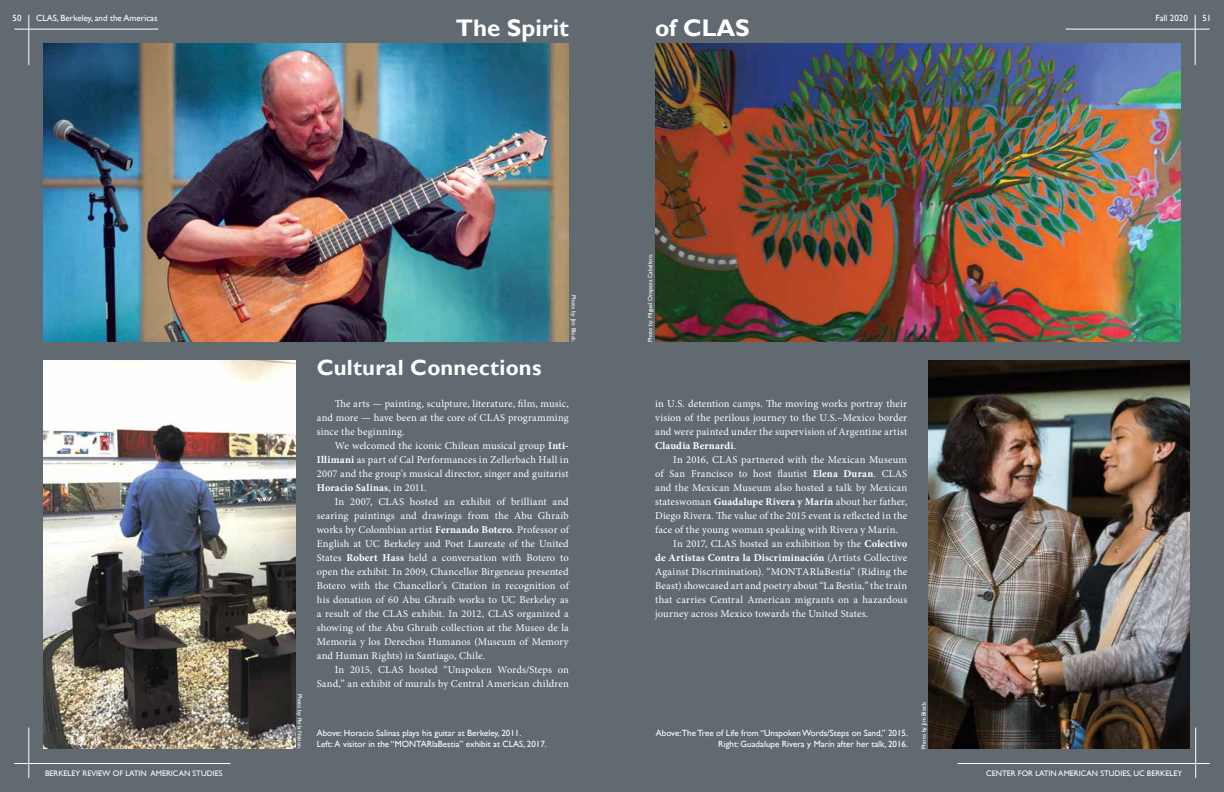
<style>
.page{position:relative;width:1224px;height:792px;background:#fff}
.page>*{position:absolute;margin:0;border:0;box-sizing:border-box;transform-origin:0 0}
.t1{font:700 24px "Gill Sans";color:#fff}
.t2{font:700 22px "Gill Sans";letter-spacing:.01em;color:#fff}
.t3{font:10.5px/14px "Minion Pro";letter-spacing:.015em;color:#fff;text-align:justify}
.t4{font:700 10.5px "Minion Pro";letter-spacing:.015em;color:#fff}
.t5{font:9px/10.8px "Gill Sans";color:#fff}
.t6{font:8px "Gill Sans";color:#fff}
.t7{font:6px "Gill Sans";color:#fff}
.s1{font-weight:700}
.s2{font-weight:400}
</style>
<div class="page">
<div style="left:0;top:0;width:612px;height:792px;background:#606a70"></div>
<div style="left:612px;top:0;width:612px;height:792px;background:#606a70"></div>
<hr style="left:14px;top:29px;width:144px;height:1px;background:#fff">
<hr style="left:29px;top:15px;width:1px;height:50px;background:#fff">
<hr style="left:14px;top:763px;width:216px;height:1px;background:#fff">
<hr style="left:958px;top:763px;width:252px;height:1px;background:#fff">
<hr style="left:1066px;top:29px;width:144px;height:1px;background:#fff">
<hr style="left:1195px;top:15px;width:1px;height:50px;background:#fff">
<hr style="left:29px;top:728px;width:1px;height:50px;background:#fff">
<hr style="left:1195px;top:728px;width:1px;height:50px;background:#fff">
<img style="left:43px;top:43px;width:526px;height:299px">
<img style="left:655px;top:43px;width:526px;height:299px">
<img style="left:43px;top:360px;width:252px;height:389px">
<img style="left:929px;top:360px;width:261px;height:389px">
<p class="t5" style="left:13px;top:13px;width:10px">50</p>
<p class="t5" style="left:36px;top:13px;width:123px">CLAS, Berkeley, and the Americas</p>
<p class="t5" style="left:1155px;top:13px;width:34px">Fall 2020</p>
<p class="t5" style="left:1202px;top:13px;width:10px">51</p>
<h1 class="t1" style="left:456px;top:13px;width:115px">The Spirit</h1>
<h1 class="t1" style="left:655px;top:13px;width:96px">of CLAS</h1>
<h2 class="t2" style="left:317px;top:355px;width:226px">Cultural Connections</h2>
<p class="t7" style="left:577px;top:295px;width:49px;rotate:90deg">Photo by Jim Block.</p>
<p class="t3" style="left:317px;top:397px;width:254px;text-indent:18px">The arts — painting, sculpture, literature, film, music, and more — have been at the core of CLAS programming since the beginning.</p>
<p class="t3" style="left:317px;top:439px;width:254px;text-indent:18px">We welcomed the iconic Chilean musical group <span class="s1">Inti-Illimani</span> as part of Cal Performances in Zellerbach Hall in 2007 and the group’s musical director, singer and guitarist <span class="s1">Horacio Salinas</span>, in 2011.</p>
<p class="t3" style="left:317px;top:495px;width:254px;text-indent:18px">In 2007, CLAS hosted an exhibit of brilliant and searing paintings and drawings from the Abu Ghraib works by Colombian artist <span class="s1">Fernando Botero</span>. Professor of English at UC Berkeley and Poet Laureate of the United States <span class="s1">Robert Hass</span> held a conversation with Botero to open the exhibit. In 2009, Chancellor Birgeneau presented Botero with the Chancellor’s Citation in recognition of his donation of 60 Abu Ghraib works to UC Berkeley as a result of the CLAS exhibit. In 2012, CLAS organized a showing of the Abu Ghraib collection at the Museo de la Memoria y los Derechos Humanos (Museum of Memory and Human Rights) in Santiago, Chile.</p>
<p class="t3" style="left:317px;top:663px;width:254px;text-align:right">In 2015, CLAS hosted “Unspoken Words/Steps on<br>Sand,” an exhibit of murals by Central American children</p>
<p class="t7" style="left:647px;top:342px;width:90px;rotate:-90deg">Photo by Miguel Oropeza Caballero.</p>
<p class="t3" style="left:655px;top:397px;width:254px">in U.S. detention camps. The moving works portray their vision of the perilous journey to the U.S.–Mexico border and were painted under the supervision of Argentine artist <span class="s1">Claudia Bernardi</span>.</p>
<p class="t3" style="left:673px;top:453px;width:235px">In 2016, CLAS partnered with the Mexican Museum</p>
<p class="t3" style="left:655px;top:467px;width:254px">of San Francisco to host flautist <span class="s1">Elena Duran</span>. CLAS</p>
<p class="t3" style="left:655px;top:481px;width:254px">and the Mexican Museum also hosted a talk by Mexican</p>
<p class="t3" style="left:655px;top:495px;width:253px">stateswoman <span class="s1">Guadalupe Rivera y Marín</span> about her father,</p>
<p class="t3" style="left:655px;top:509px;width:254px">Diego Rivera. The value of the 2015 event is reflected in the</p>
<p class="t3" style="left:655px;top:523px;width:244px">face of the young woman speaking with Rivera y Marín.</p>
<p class="t3" style="left:673px;top:537px;width:236px">In 2017, CLAS hosted an exhibition by the <span class="s1">Colectivo</span></p>
<p class="t4" style="left:655px;top:550px;width:253px">de Artistas Contra la Discriminación <span class="s2">(Artists Collective</span></p>
<p class="t3" style="left:655px;top:565px;width:253px">Against Discrimination). “MONTARlaBestia” (Riding the</p>
<p class="t3" style="left:655px;top:579px;width:253px">Beast) showcased art and poetry about “La Bestia,” the train</p>
<p class="t3" style="left:655px;top:593px;width:254px">that carries Central American migrants on a hazardous</p>
<p class="t3" style="left:655px;top:607px;width:215px">journey across Mexico towards the United States.</p>
<p class="t7" style="left:303px;top:694px;width:57px;rotate:90deg">Photo by Perla Nation.</p>
<p class="t7" style="left:920px;top:749px;width:49px;rotate:-90deg">Photo by Jim Block.</p>
<p class="t5" style="left:317px;top:728px;width:232px">Above: Horacio Salinas plays his guitar at Berkeley, 2011.<br>Left: A visitor in the “MONTARlaBestia” exhibit at CLAS, 2017.</p>
<p class="t5" style="left:656px;top:728px;width:254px;text-align:right">Above:The Tree of Life from “Unspoken Words/Steps on Sand,” 2015.<br>Right: Guadalupe Rivera y Marín after her talk, 2016.</p>
<p class="t6" style="left:45px;top:769px;width:179px">BERKELEY REVIEW OF LATIN AMERICAN STUDIES</p>
<p class="t6" style="left:986px;top:769px;width:198px">CENTER FOR LATIN AMERICAN STUDIES, UC BERKELEY</p>
</div>
